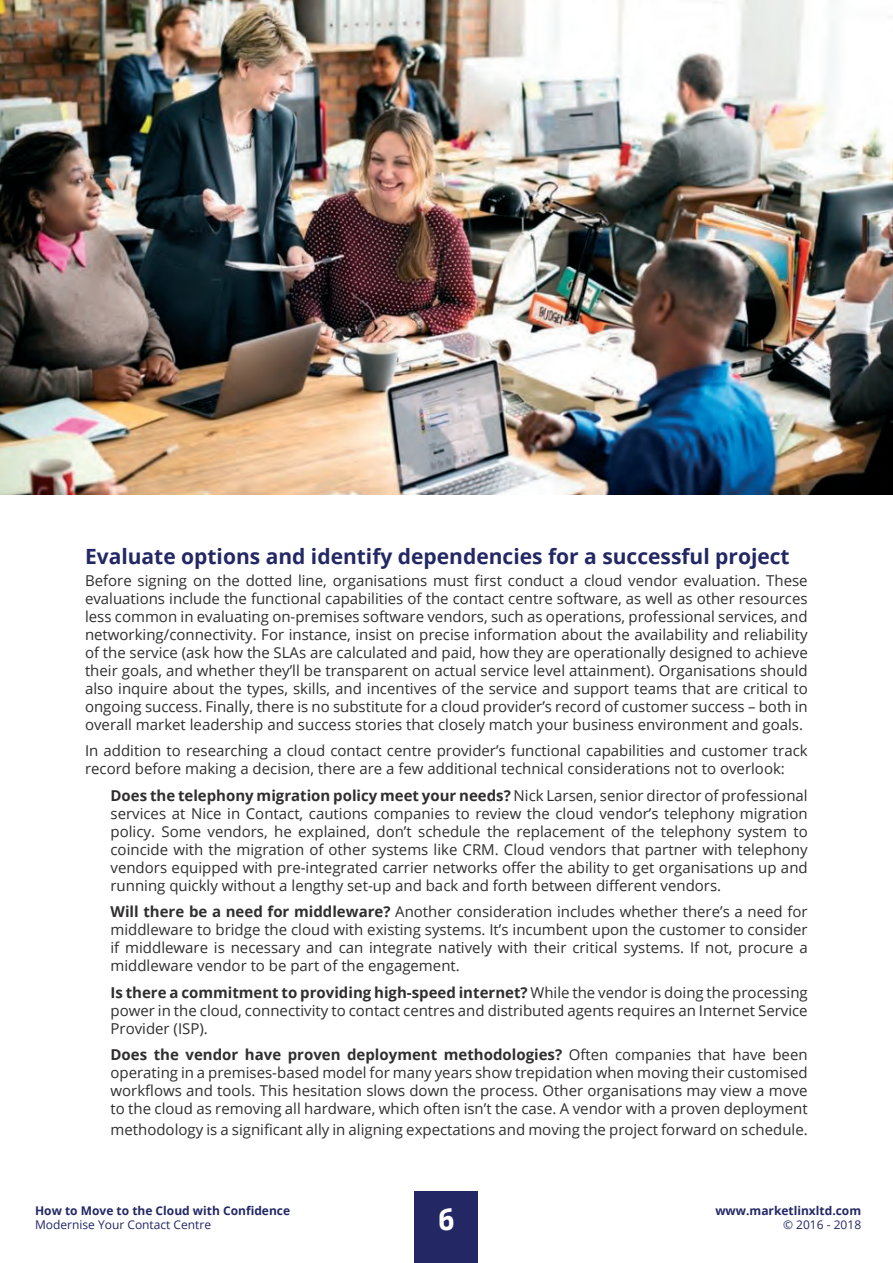
<style>
.page{position:relative;width:893px;height:1263px;background:#fff}
.page>*{position:absolute;margin:0;border:0;box-sizing:border-box;transform-origin:0 0}
.t1{font:700 36px "Ropa Sans Pro";color:#fff}
.t2{font:700 21px "Open Sans";color:#232865}
.t3{font:15px/18px "Open Sans";color:#302e2f;text-align:justify}
.t4{font:700 12px "Open Sans";color:#232865}
.t5{font:12px "Open Sans";color:#232865}
.s1{font-weight:700}
</style>
<div class="page">
<div style="left:414px;top:1191px;width:64px;height:72px;background:#232865"></div>
<img style="left:0;top:0;width:893px;height:494px">
<h2 class="t2" style="left:85px;top:541px;width:706px">Evaluate options and identify dependencies for a successful project</h2>
<p class="t3" style="left:85px;top:571px;width:724px">Before signing on the dotted line, organisations must first conduct a cloud vendor evaluation. These evaluations include the functional capabilities of the contact centre software, as well as other resources less common in evaluating on-premises software vendors, such as operations, professional services, and networking/connectivity. For instance, insist on precise information about the availability and reliability of the service (ask how the SLAs are calculated and paid, how they are operationally designed to achieve their goals, and whether they’ll be transparent on actual service level attainment). Organisations should also inquire about the types, skills, and incentives of the service and support teams that are critical to ongoing success. Finally, there is no substitute for a cloud provider’s record of customer success – both in overall market leadership and success stories that closely match your business environment and goals.</p>
<p class="t3" style="left:85px;top:741px;width:724px">In addition to researching a cloud contact centre provider’s functional capabilities and customer track record before making a decision, there are a few additional technical considerations not to overlook:</p>
<p class="t3" style="left:111px;top:786px;width:699px"><span class="s1">Does the telephony migration policy meet your needs?</span> Nick Larsen, senior director of professional services at Nice in Contact, cautions companies to review the cloud vendor’s telephony migration policy. Some vendors, he explained, don’t schedule the replacement of the telephony system to coincide with the migration of other systems like CRM. Cloud vendors that partner with telephony vendors equipped with pre-integrated carrier networks offer the ability to get organisations up and running quickly without a lengthy set-up and back and forth between different vendors.</p>
<p class="t3" style="left:111px;top:902px;width:699px"><span class="s1">Will there be a need for middleware?</span> Another consideration includes whether there’s a need for middleware to bridge the cloud with existing systems. It’s incumbent upon the customer to consider if middleware is necessary and can integrate natively with their critical systems. If not, procure a middleware vendor to be part of the engagement.</p>
<p class="t3" style="left:111px;top:983px;width:699px"><span class="s1">Is there a commitment to providing high-speed internet?</span> While the vendor is doing the processing power in the cloud, connectivity to contact centres and distributed agents requires an Internet Service Provider (ISP).</p>
<p class="t3" style="left:111px;top:1045px;width:699px"><span class="s1">Does the vendor have proven deployment methodologies?</span> Often companies that have been operating in a premises-based model for many years show trepidation when moving their customised workflows and tools. This hesitation slows down the process. Other organisations may view a move to the cloud as removing all hardware, which often isn’t the case. A vendor with a proven deployment</p>
<p class="t3" style="left:111px;top:1120px;width:699px">methodology is a significant ally in aligning expectations and moving the project forward on schedule.</p>
<p class="t4" style="left:35px;top:1203px;width:257px">How to Move to the Cloud with Confidence</p>
<p class="t5" style="left:35px;top:1216px;width:178px">Modernise Your Contact Centre</p>
<h1 class="t1" style="left:438px;top:1196px;width:18px">6</h1>
<p class="t4" style="left:715px;top:1203px;width:147px">www.marketlinxltd.com</p>
<p class="t5" style="left:783px;top:1216px;width:80px">© 2016 - 2018</p>
</div>
